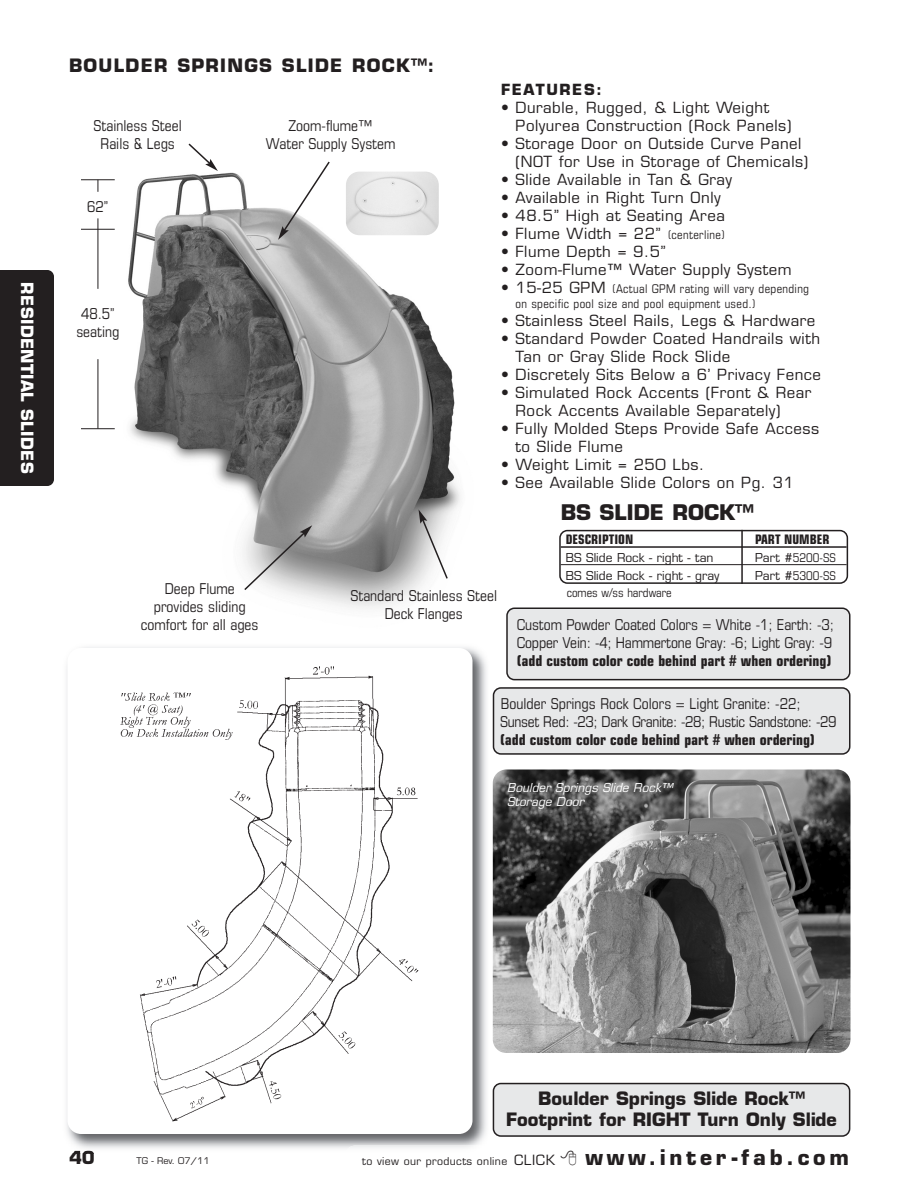
<style>
.page{position:relative;width:918px;height:1188px;background:#fff}
.page>*{position:absolute;margin:0;border:0;box-sizing:border-box;transform-origin:0 0}
.t1{font:700 21px "Eurostile";letter-spacing:.18em;color:#231f20}
.t2{font:700 21px "Eurostile";color:#231f20}
.t3{font:700 18px/21.6px "Eurostile";color:#231f20;text-align:center}
.t4{font:700 18px "Eurostile";letter-spacing:.07em;color:#231f20}
.t5{font:700 16.5px "Eurostile";letter-spacing:.02em;color:#fff}
.t6{font:15px/18px "Eurostile";letter-spacing:.035em;color:#231f20}
.t7{font:condensed 15px/18px "Eurostile";color:#231f20;text-align:center}
.t8{font:condensed 15px/18px "Eurostile";letter-spacing:-.02em;color:#231f20}
.t9{font:700 condensed 15px "Eurostile";color:#231f20}
.t10{font:700 15px "Eurostile";letter-spacing:.11em;color:#231f20}
.t11{font:700 condensed 13.2px "Eurostile";color:#231f20}
.t12{font:condensed 12px/15px "Eurostile";letter-spacing:.03em;color:#231f20}
.t13{font:12px "Eurostile";color:#231f20}
.t14{font:italic 12px/14.4px "Eurostile";color:#fff}
.t15{font:condensed 12px "Eurostile";color:#231f20}
.t16{font:10.5px "Eurostile";letter-spacing:.035em;color:#231f20}
.t17{font:9px "Eurostile";color:#231f20}
.s1{font-stretch:condensed;font-size:12px}
.s2{font-stretch:normal;font-size:15px}
.s3{font-stretch:normal}
.s4{font-size:13.8px}
</style>
<div class="page">
<div style="left:0;top:270px;width:54px;height:216px;background:#231f20"></div>
<img style="left:104px;top:171px;width:356px;height:438px">
<hr style="left:81px;top:229px;width:34px;height:1px;background:#231f20">
<hr style="left:81px;top:179px;width:34px;height:1px;background:#231f20">
<hr style="left:81px;top:428px;width:34px;height:1px;background:#231f20">
<hr style="left:98px;top:229px;width:1px;height:60px;background:#231f20">
<svg style="left:98px;top:180px;width:1px;height:12px"></svg>
<hr style="left:98px;top:359px;width:1px;height:70px;background:#231f20">
<svg style="left:419px;top:509px;width:30px;height:71px"></svg>
<svg style="left:243px;top:525px;width:69px;height:67px"></svg>
<svg style="left:188px;top:143px;width:30px;height:28px"></svg>
<svg style="left:278px;top:161px;width:53px;height:79px"></svg>
<img style="left:66px;top:647px;width:421px;height:504px">
<img style="left:73px;top:1151px;width:21px;height:2px">
<div style="left:68px;top:648px;width:404px;height:486px;background:#fff;border-radius:14px"></div>
<img style="left:120px;top:666px;width:299px;height:456px">
<img style="left:346px;top:172px;width:93px;height:63px;border-radius:14px">
<svg style="left:559px;top:530px;width:289px;height:54px"></svg>
<hr style="left:561px;top:546px;width:286px;height:2px;background:#231f20">
<hr style="left:561px;top:564px;width:286px;height:1px;background:#231f20">
<hr style="left:741px;top:530px;width:2px;height:54px;background:#231f20">
<svg style="left:493px;top:1083px;width:357px;height:54px;background:#dbdcdd"></svg>
<div style="left:493px;top:687px;width:357px;height:68px;background:#e7e8e9"></div>
<div style="left:506px;top:608px;width:344px;height:72px;background:#e7e8e9"></div>
<img style="left:493px;top:770px;width:357px;height:283px;border-radius:14px">
<svg style="left:344px;top:1145px;width:143px;height:6px"></svg>
<p class="t5" style="left:33px;top:282px;width:193px;rotate:90deg">RESIDENTIAL SLIDES</p>
<p class="t4" style="left:69px;top:59px;width:367px">BOULDER SPRINGS SLIDE ROCK™:</p>
<p class="t7" style="left:93px;top:118px;width:90px">Stainless Steel<br>Rails &amp; Legs</p>
<p class="t7" style="left:87px;top:198px;width:23px">62”</p>
<p class="t7" style="left:76px;top:306px;width:45px">48.5” seating</p>
<p class="t7" style="left:266px;top:118px;width:131px">Zoom-flume™<br>Water Supply System</p>
<p class="t10" style="left:501px;top:84px;width:102px">FEATURES:</p>
<p class="t6" style="left:516px;top:100px;width:277px;text-indent:-15px">• Durable, Rugged, &amp; Light Weight<br>Polyurea Construction (Rock Panels)</p>
<p class="t6" style="left:516px;top:136px;width:294px;text-indent:-15px">• Storage Door on Outside Curve Panel (NOT for Use in Storage of Chemicals)</p>
<p class="t6" style="left:501px;top:172px;width:233px">• Slide Available in Tan &amp; Gray</p>
<p class="t6" style="left:501px;top:190px;width:221px">• Available in Right Turn Only</p>
<p class="t6" style="left:501px;top:208px;width:226px">• 48.5” High at Seating Area</p>
<p class="t6" style="left:501px;top:226px;width:225px">• Flume Width = 22” <span class="s1">(centerline)</span></p>
<p class="t6" style="left:501px;top:244px;width:166px">• Flume Depth = 9.5”</p>
<p class="t6" style="left:501px;top:262px;width:292px">• Zoom-Flume™ Water Supply System</p>
<p class="t12" style="left:516px;top:282px;width:295px;text-indent:-15px"><span class="s2">• 15-25 GPM</span> (Actual GPM rating will vary depending on specific pool size and pool equipment used.)</p>
<p class="t6" style="left:501px;top:313px;width:316px">• Stainless Steel Rails, Legs &amp; Hardware</p>
<p class="t6" style="left:516px;top:331px;width:306px;text-indent:-15px">• Standard Powder Coated Handrails with<br>Tan or Gray Slide Rock Slide</p>
<p class="t6" style="left:501px;top:367px;width:322px">• Discretely Sits Below a 6’ Privacy Fence</p>
<p class="t6" style="left:516px;top:385px;width:297px;text-indent:-15px">• Simulated Rock Accents (Front &amp; Rear<br>Rock Accents Available Separately)</p>
<p class="t6" style="left:516px;top:421px;width:305px;text-indent:-15px">• Fully Molded Steps Provide Safe Access to Slide Flume</p>
<p class="t6" style="left:501px;top:457px;width:205px">• Weight Limit = 250 Lbs.</p>
<p class="t6" style="left:501px;top:475px;width:294px">• See Available Slide Colors on Pg. 31</p>
<p class="t7" style="left:141px;top:581px;width:119px">Deep Flume provides sliding comfort for all ages</p>
<p class="t7" style="left:350px;top:588px;width:148px">Standard Stainless Steel<br>Deck Flanges</p>
<h1 class="t2" style="left:561px;top:504px;width:194px">BS SLIDE ROCK™</h1>
<p class="t11" style="left:566px;top:534px;width:69px">DESCRIPTION</p>
<p class="t11" style="left:755px;top:534px;width:76px">PART NUMBER</p>
<p class="t13" style="left:566px;top:553px;width:149px">BS Slide Rock - right - tan</p>
<p class="t12" style="left:755px;top:551px;width:82px"><span class="s3">Part #</span>5200-SS</p>
<p class="t13" style="left:566px;top:571px;width:155px">BS Slide Rock - right - gray</p>
<p class="t12" style="left:755px;top:569px;width:82px"><span class="s3">Part #</span>5300-SS</p>
<p class="t15" style="left:567px;top:589px;width:107px">comes w/ss hardware</p>
<p class="t7" style="left:517px;top:617px;width:319px;text-align:left">Custom Powder Coated Colors = White -1; Earth: -3;<br>Copper Vein: -4; Hammertone Gray: -6; Light Gray: -9</p>
<p class="t9" style="left:517px;top:655px;width:316px">(add custom color code behind part # when ordering)</p>
<p class="t8" style="left:500px;top:695px;width:338px">Boulder Springs Rock Colors = Light Granite: -22;<br>Sunset Red: -23; Dark Granite: -28; Rustic Sandstone: -29</p>
<p class="t9" style="left:500px;top:734px;width:316px">(add custom color code behind part # when ordering)</p>
<p class="t14" style="left:507px;top:781px;width:167px">Boulder Springs Slide Rock™<br>Storage Door</p>
<p class="t3" style="left:506px;top:1089px;width:332px">Boulder Springs Slide Rock™<br>Footprint for RIGHT Turn Only Slide</p>
<p class="t3" style="left:69px;top:1149px;width:27px">40</p>
<p class="t17" style="left:136px;top:1158px;width:75px">TG - Rev. 07/11</p>
<p class="t16" style="left:362px;top:1157px;width:194px">to view our products online <span class="s4">CLICK</span></p>
<h1 class="t1" style="left:586px;top:1149px;width:265px">www.inter-fab.com</h1>
</div>
